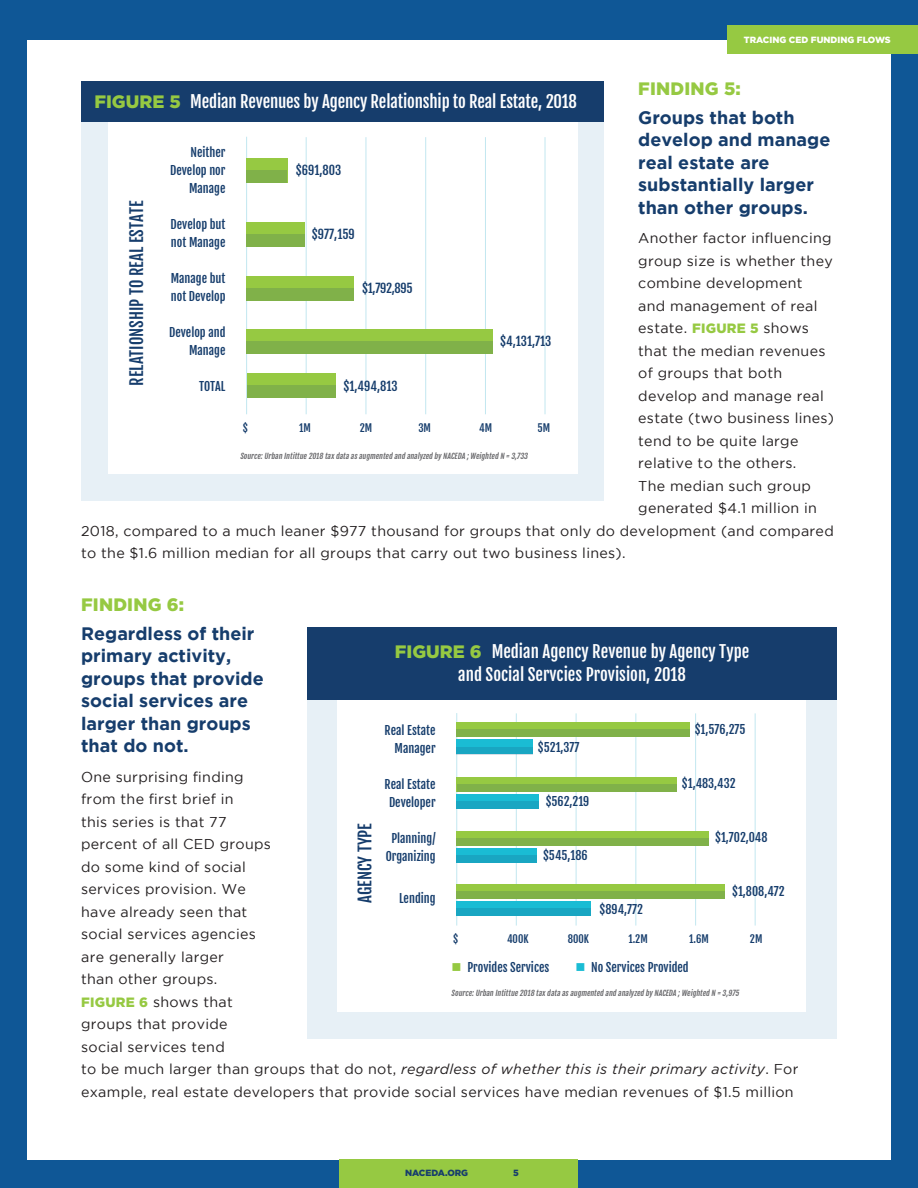
<style>
.page{position:relative;width:918px;height:1188px;background:#0f5796}
.page>*{position:absolute;margin:0;border:0;box-sizing:border-box;transform-origin:0 0}
.t1{font:700 18px/22.5px "Gotham";color:#163d6c}
.t2{font:900 18px "Gotham";letter-spacing:.01em;color:#96c942}
.t3{font:16.65px/23.2px "Fjalla One";color:#fff;text-align:center}
.t4{font:16.5px "Fjalla One";color:#163d6c}
.t5{font:14.25px/22.5px "Gotham";letter-spacing:.02em;color:#231f20}
.t6{font:12.3px "Fjalla One";color:#163d6c}
.t7{font:12px/18px "Fjalla One";color:#163d6c;text-align:right}
.t8{font:10.5px "Fjalla One";color:#163d6c}
.t9{font:900 9px "Gotham";color:#fff}
.t10{font:900 9px "Gotham";color:#163d6c}
.t11{font:italic 7.5px "Fjalla One";color:#636366}
.s1{font-weight:900;font-size:13.5px;color:#96c942}
.s2{font-style:italic}
.s3{font-family:"Gotham";font-weight:900;font-size:18px;color:#96c942}
.s4{color:#95c941}
.s5{color:#1abcd4}
</style>
<div class="page">
<div style="left:27px;top:40px;width:864px;height:1120px;background:#fff"></div>
<div style="left:340px;top:1160px;width:238px;height:28px;background:#96c942"></div>
<div style="left:728px;top:26px;width:190px;height:28px;background:#96c942"></div>
<div style="left:81px;top:93px;width:523px;height:408px;background:#e7f0f6"></div>
<div style="left:108px;top:87px;width:470px;height:387px;background:#fff"></div>
<hr style="left:246px;top:137px;width:1px;height:277px;background:#c2e7f0">
<hr style="left:306px;top:137px;width:1px;height:277px;background:#c2e7f0">
<hr style="left:366px;top:137px;width:1px;height:277px;background:#c2e7f0">
<hr style="left:425px;top:137px;width:1px;height:277px;background:#c2e7f0">
<hr style="left:485px;top:137px;width:1px;height:277px;background:#c2e7f0">
<hr style="left:545px;top:137px;width:1px;height:277px;background:#c2e7f0">
<div style="left:246px;top:276px;width:108px;height:24px;background:#96c942"></div>
<div style="left:246px;top:222px;width:59px;height:25px;background:#96c942"></div>
<div style="left:246px;top:158px;width:42px;height:25px;background:#96c942"></div>
<div style="left:246px;top:329px;width:247px;height:25px;background:#96c942"></div>
<div style="left:81px;top:82px;width:523px;height:40px;background:#163d6c"></div>
<div style="left:246px;top:170px;width:41px;height:13px;background:#80b149"></div>
<div style="left:246px;top:235px;width:59px;height:12px;background:#80b149"></div>
<div style="left:246px;top:288px;width:108px;height:12px;background:#80b149"></div>
<div style="left:246px;top:342px;width:247px;height:12px;background:#80b149"></div>
<div style="left:247px;top:374px;width:89px;height:24px;background:#96c942"></div>
<div style="left:247px;top:386px;width:89px;height:12px;background:#80b149"></div>
<div style="left:307px;top:657px;width:530px;height:382px;background:#e7f0f6"></div>
<div style="left:337px;top:651px;width:469px;height:361px;background:#fff"></div>
<hr style="left:457px;top:713px;width:1px;height:213px;background:#c2e7f0">
<hr style="left:516px;top:713px;width:1px;height:213px;background:#c2e7f0">
<hr style="left:576px;top:713px;width:1px;height:213px;background:#c2e7f0">
<hr style="left:636px;top:713px;width:1px;height:213px;background:#c2e7f0">
<hr style="left:695px;top:713px;width:1px;height:213px;background:#c2e7f0">
<hr style="left:755px;top:713px;width:1px;height:213px;background:#c2e7f0">
<div style="left:457px;top:884px;width:268px;height:14px;background:#96c942"></div>
<div style="left:457px;top:831px;width:252px;height:14px;background:#96c942"></div>
<div style="left:457px;top:777px;width:220px;height:15px;background:#96c942"></div>
<svg style="left:457px;top:723px;width:233px;height:7px;background:#92c543"></svg>
<div style="left:307px;top:627px;width:530px;height:73px;background:#163d6c"></div>
<div style="left:457px;top:740px;width:76px;height:14px;background:#1abcd4"></div>
<svg style="left:457px;top:795px;width:82px;height:7px"></svg>
<div style="left:457px;top:848px;width:80px;height:15px;background:#1abcd4"></div>
<div style="left:457px;top:901px;width:134px;height:14px;background:#1abcd4"></div>
<div style="left:457px;top:730px;width:233px;height:7px;background:#80b149"></div>
<div style="left:457px;top:747px;width:76px;height:7px;background:#19a6c2"></div>
<div style="left:457px;top:785px;width:220px;height:7px;background:#80b149"></div>
<div style="left:457px;top:802px;width:82px;height:7px;background:#19a6c2"></div>
<div style="left:457px;top:838px;width:252px;height:7px;background:#80b149"></div>
<div style="left:457px;top:856px;width:80px;height:7px;background:#19a6c2"></div>
<div style="left:457px;top:891px;width:268px;height:7px;background:#80b149"></div>
<div style="left:457px;top:908px;width:134px;height:7px;background:#19a6c2"></div>
<p class="t9" style="left:744px;top:34px;width:148px">TRACING CED FUNDING FLOWS</p>
<p class="t2" style="left:638px;top:78px;width:104px">FINDING 5:</p>
<p class="t1" style="left:638px;top:106px;width:194px">Groups that both develop and manage real estate are substantially larger than other groups.</p>
<p class="t5" style="left:638px;top:227px;width:195px">Another factor influencing</p>
<p class="t5" style="left:638px;top:249px;width:196px">group size is whether they</p>
<p class="t5" style="left:638px;top:272px;width:166px">combine development</p>
<p class="t5" style="left:638px;top:294px;width:181px">and management of real</p>
<p class="t5" style="left:638px;top:317px;width:172px">estate. <span class="s1">FIGURE 5</span> shows</p>
<p class="t5" style="left:638px;top:339px;width:189px">that the median revenues</p>
<p class="t5" style="left:638px;top:362px;width:145px">of groups that both</p>
<p class="t5" style="left:638px;top:384px;width:187px">develop and manage real</p>
<p class="t5" style="left:638px;top:407px;width:197px">estate (two business lines)</p>
<p class="t5" style="left:638px;top:429px;width:162px">tend to be quite large</p>
<p class="t5" style="left:638px;top:452px;width:160px">relative to the others.</p>
<p class="t5" style="left:638px;top:474px;width:174px">The median such group</p>
<p class="t5" style="left:638px;top:497px;width:180px">generated $4.1 million in</p>
<p class="t5" style="left:81px;top:519px;width:754px">2018, compared to a much leaner $977 thousand for groups that only do development (and compared</p>
<p class="t5" style="left:81px;top:542px;width:546px">to the $1.6 million median for all groups that carry out two business lines).</p>
<p class="t2" style="left:81px;top:594px;width:105px">FINDING 6:</p>
<p class="t1" style="left:81px;top:622px;width:184px">Regardless of their primary activity, groups that provide social services are larger than groups that do not.</p>
<p class="t5" style="left:81px;top:765px;width:719px">One surprising finding<br>from the first brief in<br>this series is that 77<br>percent of all CED groups<br>do some kind of social<br>services provision. We<br>have already seen that<br>social services agencies<br>are generally larger<br>than other groups.<br><span class="s1">FIGURE 6</span> shows that<br>groups that provide<br>social services tend<br>to be much larger than groups that do not, <span class="s2">regardless of whether this is their primary activity</span>. For example, real estate developers that provide social services have median revenues of $1.5 million</p>
<p class="t3" style="left:94px;top:89px;width:484px"><span class="s3">FIGURE 5</span> Median Revenues by Agency Relationship to Real Estate, 2018</p>
<p class="t7" style="left:170px;top:144px;width:57px">Neither<br>Develop nor<br>Manage</p>
<p class="t7" style="left:171px;top:216px;width:56px;text-align:left">Develop but not Manage</p>
<p class="t7" style="left:171px;top:270px;width:56px;text-align:left">Manage but not Develop</p>
<p class="t7" style="left:169px;top:324px;width:58px">Develop and<br>Manage</p>
<p class="t7" style="left:199px;top:378px;width:28px">TOTAL</p>
<p class="t6" style="left:296px;top:163px;width:47px">$691,803</p>
<p class="t4" style="left:127px;top:386px;width:187px;rotate:-90deg">RELATIONSHIP TO REAL ESTATE</p>
<p class="t6" style="left:312px;top:227px;width:45px">$977,159</p>
<p class="t6" style="left:362px;top:281px;width:52px">$1,792,895</p>
<p class="t6" style="left:500px;top:334px;width:53px">$4,131,713</p>
<p class="t6" style="left:343px;top:379px;width:56px">$1,494,813</p>
<p class="t8" style="left:243px;top:421px;width:7px">$</p>
<p class="t8" style="left:299px;top:421px;width:13px">1M</p>
<p class="t8" style="left:360px;top:421px;width:14px">2M</p>
<p class="t8" style="left:418px;top:421px;width:14px">3M</p>
<p class="t8" style="left:479px;top:421px;width:15px">4M</p>
<p class="t8" style="left:538px;top:421px;width:14px">5M</p>
<p class="t11" style="left:240px;top:451px;width:291px">Source:Urban Intittue 2018 tax data as augmented and analyzed by NACEDA ;Weighted N = 3,733</p>
<p class="t3" style="left:395px;top:640px;width:356px"><span class="s3">FIGURE 6</span> Median Agency Revenue by Agency Type and Social Servcies Provision, 2018</p>
<p class="t7" style="left:695px;top:721px;width:52px">$1,576,275</p>
<p class="t7" style="left:538px;top:739px;width:43px">$521,377</p>
<p class="t7" style="left:682px;top:775px;width:55px">$1,483,432</p>
<p class="t7" style="left:546px;top:793px;width:45px">$562,219</p>
<p class="t7" style="left:715px;top:829px;width:54px">$1,702,048</p>
<p class="t7" style="left:543px;top:847px;width:46px">$545,186</p>
<p class="t7" style="left:732px;top:883px;width:54px">$1,808,472</p>
<p class="t7" style="left:600px;top:901px;width:45px">$894,772</p>
<p class="t7" style="left:385px;top:722px;width:53px">Real Estate<br>Manager</p>
<p class="t7" style="left:385px;top:776px;width:53px;text-align:center">Real Estate<br>Developer</p>
<p class="t7" style="left:386px;top:830px;width:51px;text-align:center">Planning/<br>Organizing</p>
<p class="t4" style="left:355px;top:903px;width:82px;rotate:-90deg">AGENCY TYPE</p>
<p class="t7" style="left:399px;top:890px;width:38px">Lending</p>
<p class="t8" style="left:453px;top:932px;width:7px">$</p>
<p class="t8" style="left:507px;top:932px;width:23px">400K</p>
<p class="t8" style="left:568px;top:932px;width:23px">800K</p>
<p class="t8" style="left:628px;top:932px;width:21px">1.2M</p>
<p class="t8" style="left:689px;top:932px;width:21px">1.6M</p>
<p class="t8" style="left:750px;top:932px;width:14px">2M</p>
<p class="t7" style="left:452px;top:958px;width:99px"><span class="s4">■</span> Provides Services</p>
<p class="t7" style="left:575px;top:958px;width:115px"><span class="s5">■</span> No Services Provided</p>
<p class="t11" style="left:451px;top:988px;width:291px">Source:Urban Intittue 2018 tax data as augmented and analyzed by NACEDA ;Weighted N = 3,975</p>
<p class="t10" style="left:405px;top:1168px;width:65px">NACEDA.ORG</p>
<p class="t10" style="left:513px;top:1168px;width:7px">5</p>
</div>
